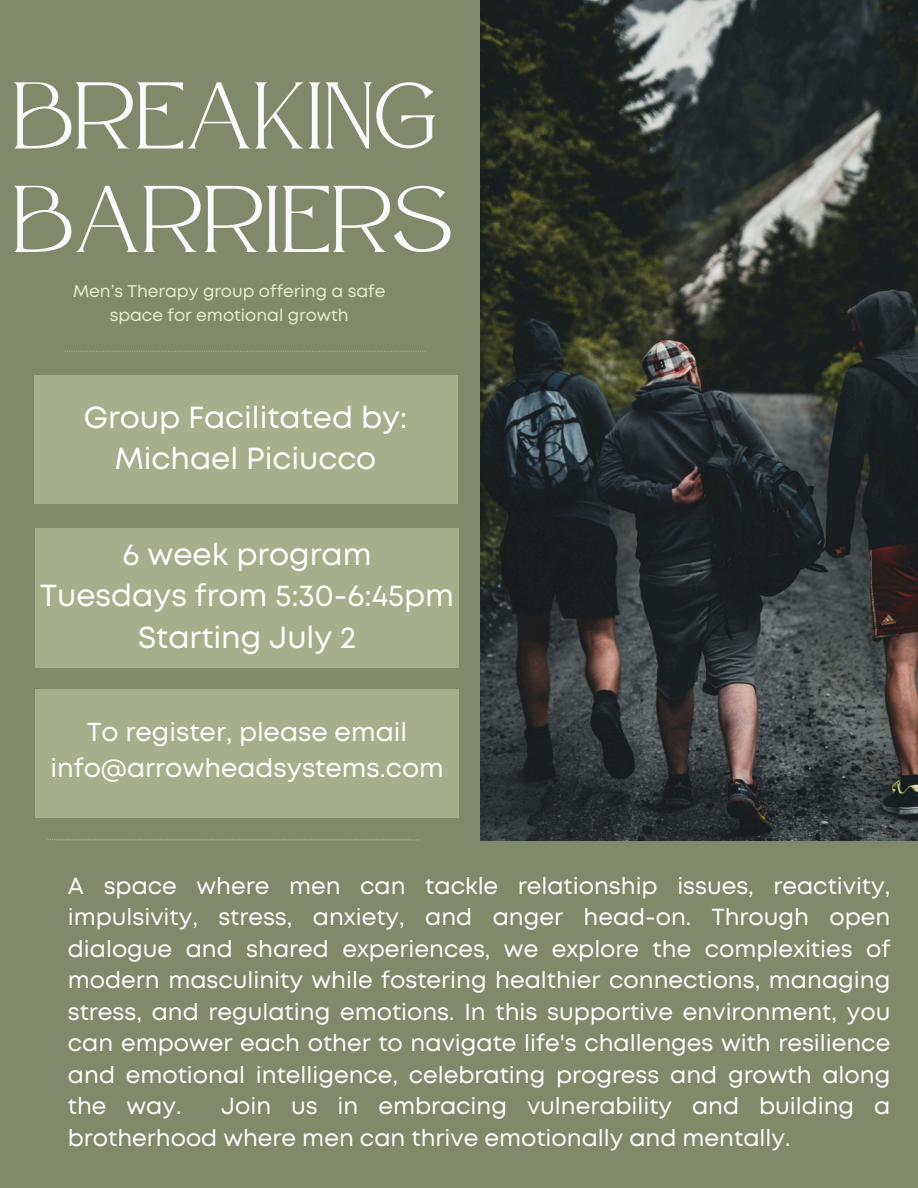
<style>
.page{position:relative;width:918px;height:1188px;background:#80896a}
.page>*{position:absolute;margin:0;border:0;box-sizing:border-box;transform-origin:0 0}
.t1{font:94.5px/103.5px "Atteron";color:#fafafa}
.t2{font:30.45px/41.7px "Mont";color:#fff;text-align:center}
.t3{font:25.95px/36px "Mont";color:#fff;text-align:center}
.t4{font:23.25px/31.5px "Mont";color:#fff;text-align:justify}
.t5{font:16.95px/23.7px "Mont";color:#e5efca;text-align:center}
</style>
<div class="page">
<img style="left:480px;top:0;width:438px;height:840px">
<svg style="left:65px;top:351px;width:361px;height:1px"></svg>
<svg style="left:47px;top:839px;width:372px;height:2px"></svg>
<div style="left:34px;top:376px;width:423px;height:128px;background:#a5af8b"></div>
<div style="left:35px;top:528px;width:424px;height:140px;background:#a5af8b"></div>
<div style="left:35px;top:689px;width:424px;height:128px;background:#a5af8b"></div>
<p class="t1" style="left:12px;top:64px;width:443px">BREAKING<br>BARRIERS</p>
<h2 class="t5" style="left:73px;top:281px;width:314px">Men’s Therapy group offering a safe space for emotional growth</h2>
<h1 class="t2" style="left:84px;top:398px;width:325px">Group Facilitated by:<br>Michael Piciucco</h1>
<h3 class="t2" style="left:40px;top:536px;width:415px">6 week program<br>Tuesdays from 5:30-6:45pm<br>Starting July 2</h3>
<h4 class="t3" style="left:51px;top:716px;width:395px">To register, please email info@arrowheadsystems.com</h4>
<h2 class="t4" style="left:68px;top:872px;width:824px">A space where men can tackle relationship issues, reactivity, impulsivity, stress, anxiety, and anger head-on. Through open dialogue and shared experiences, we explore the complexities of modern masculinity while fostering healthier connections, managing stress, and regulating emotions. In this supportive environment, you can empower each other to navigate life's challenges with resilience and emotional intelligence, celebrating progress and growth along the way.</h2>
<h2 class="t4" style="left:68px;top:1092px;width:824px;text-indent:153px">Join us in embracing vulnerability and building a brotherhood where men can thrive emotionally and mentally.</h2>
</div>
